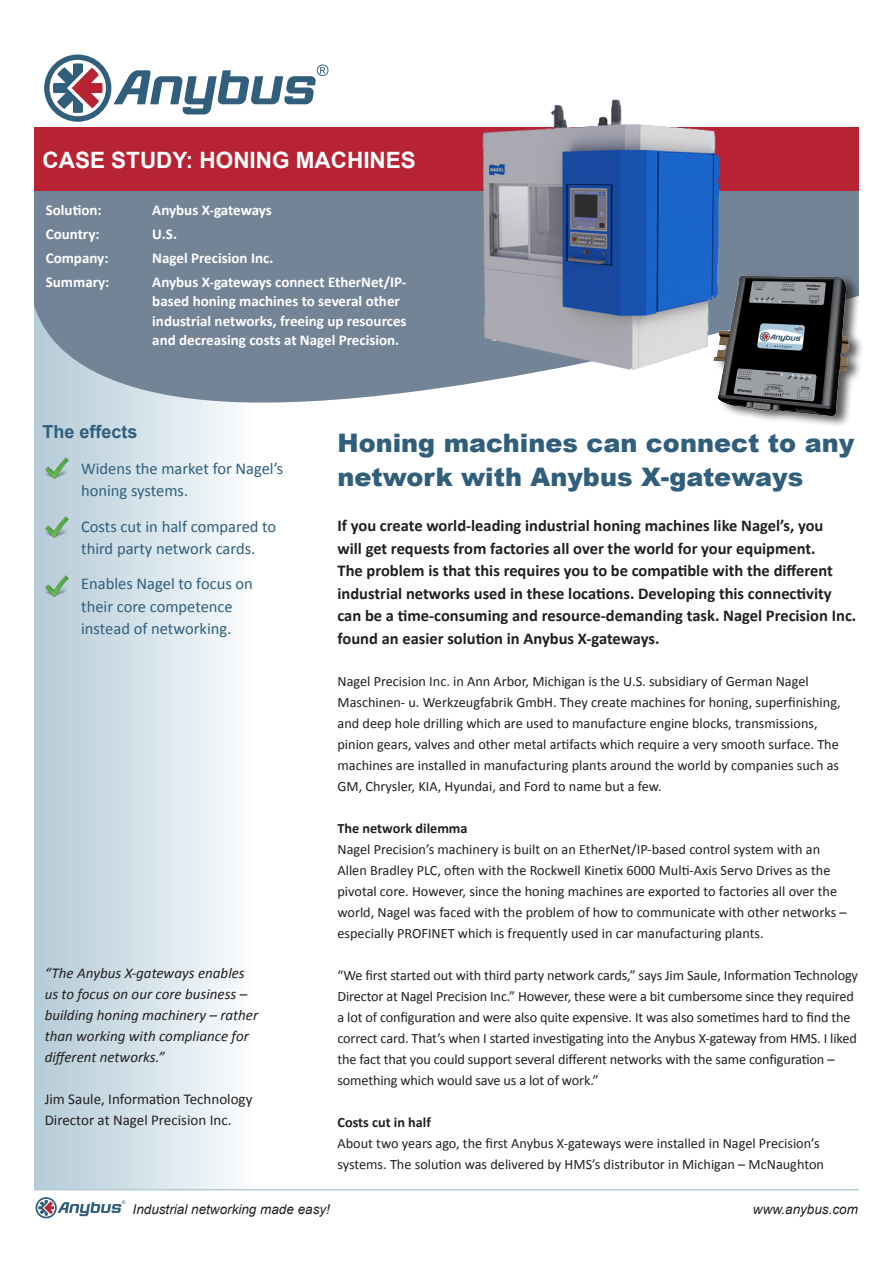
<style>
.page{position:relative;width:893px;height:1263px;background:#fff}
.page>*{position:absolute;margin:0;border:0;box-sizing:border-box;transform-origin:0 0}
.t1{font:900 25.5px/34.5px "Arial";color:#305e7b}
.t2{font:700 22.5px "Arial";color:#fff}
.t3{font:700 18px "Arial";color:#305e7b}
.t4{font:700 16.5px/22.5px "Calibri";color:#231f20}
.t5{font:16.5px/22.5px "Calibri";color:#305e7b}
.t6{font:700 15px/19.5px "Calibri";color:#fff}
.t7{font:italic 15px/21px "Calibri";color:#231f20}
.t8{font:15px/21px "Calibri";color:#231f20}
.t9{font:14.25px/21px "Calibri";color:#231f20}
.t10{font:700 14.25px "Calibri";color:#231f20}
.t11{font:italic 13.5px "Arial";color:#231f20}
</style>
<div class="page">
<div style="left:34px;top:128px;width:825px;height:126px;background:#b72332"></div>
<div style="left:34px;top:289px;width:221px;height:900px;background:linear-gradient(to right,#b3cad7,#fbfdfe)"></div>
<svg style="left:34px;top:289px;width:445px;height:120px;background:#8696a6"></svg>
<div style="left:34px;top:191px;width:825px;height:98px;background:#748497"></div>
<svg style="left:36px;top:1197px;width:21px;height:21px"></svg>
<svg style="left:37px;top:1199px;width:18px;height:18px"></svg>
<svg style="left:38px;top:1200px;width:87px;height:16px"></svg>
<hr style="left:34px;top:1189px;width:825px;height:1px;background:#b5ccd8">
<div style="left:44px;top:55px;width:67px;height:67px;background:#305e7b;border-radius:50%"></div>
<div style="left:50px;top:60px;width:56px;height:56px;background:#fff;border-radius:50%"></div>
<svg style="left:53px;top:63px;width:50px;height:50px"></svg>
<svg style="left:113px;top:64px;width:215px;height:51px"></svg>
<img style="left:43px;top:457px;width:27px;height:22px">
<img style="left:43px;top:516px;width:27px;height:22px">
<img style="left:43px;top:575px;width:27px;height:22px">
<img style="left:717px;top:276px;width:145px;height:148px">
<img style="left:446px;top:99px;width:315px;height:283px">
<p class="t2" style="left:43px;top:145px;width:375px">CASE STUDY: HONING MACHINES</p>
<p class="t6" style="left:46px;top:200px;width:57px">Solution:</p>
<p class="t6" style="left:152px;top:200px;width:121px">Anybus X-gateways</p>
<p class="t6" style="left:46px;top:224px;width:55px">Country:</p>
<p class="t6" style="left:152px;top:224px;width:26px">U.S.</p>
<p class="t6" style="left:46px;top:248px;width:64px">Company:</p>
<p class="t6" style="left:152px;top:248px;width:123px">Nagel Precision Inc.</p>
<p class="t6" style="left:46px;top:272px;width:65px">Summary:</p>
<p class="t6" style="left:152px;top:272px;width:256px">Anybus X-gateways connect EtherNet/IP&shy;based honing machines to several other industrial networks, freeing up resources and decreasing costs at Nagel Precision.</p>
<p class="t3" style="left:43px;top:420px;width:97px">The effects</p>
<p class="t5" style="left:81px;top:457px;width:204px">Widens the market for Nagel’s honing systems.</p>
<p class="t5" style="left:81px;top:515px;width:197px">Costs cut in half compared to third party network cards.</p>
<p class="t5" style="left:81px;top:573px;width:173px">Enables Nagel to focus on their core competence instead of networking.</p>
<p class="t7" style="left:45px;top:961px;width:215px">“The Anybus X-gateways enables us to focus on our core business – building honing machinery – rather than working with compliance for different networks.”</p>
<p class="t8" style="left:45px;top:1088px;width:209px">Jim Saule, Information Technology<br>Director at Nagel Precision Inc.</p>
<p class="t1" style="left:337px;top:425px;width:518px">Honing machines can connect to any network with Anybus X-gateways</p>
<p class="t4" style="left:337px;top:515px;width:520px">If you create world-leading industrial honing machines like Nagel’s, you<br>will get requests from factories all over the world for your equipment.<br>The problem is that this requires you to be compatible with the different industrial networks used in these locations. Developing this connectivity can be a time-consuming and resource-demanding task. Nagel Precision Inc. found an easier solution in Anybus X-gateways.</p>
<p class="t9" style="left:337px;top:671px;width:505px">Nagel Precision Inc. in Ann Arbor, Michigan is the U.S. subsidiary of German Nagel Maschinen- u. Werkzeugfabrik GmbH. They create machines for honing, superfinishing, and deep hole drilling which are used to manufacture engine blocks, transmissions, pinion gears, valves and other metal artifacts which require a very smooth surface. The machines are installed in manufacturing plants around the world by companies such as GM, Chrysler, KIA, Hyundai, and Ford to name but a few.</p>
<p class="t10" style="left:337px;top:819px;width:132px">The network dilemma</p>
<p class="t9" style="left:337px;top:839px;width:511px">Nagel Precision’s machinery is built on an EtherNet/IP-based control system with an Allen Bradley PLC, often with the Rockwell Kinetix 6000 Multi-Axis Servo Drives as the pivotal core. However, since the honing machines are exported to factories all over the world, Nagel was faced with the problem of how to communicate with other networks – especially PROFINET which is frequently used in car manufacturing plants.</p>
<p class="t9" style="left:337px;top:965px;width:522px">“We first started out with third party network cards,” says Jim Saule, Information Technology Director at Nagel Precision Inc.” However, these were a bit cumbersome since they required a lot of configuration and were also quite expensive. It was also sometimes hard to find the correct card. That’s when I started investigating into the Anybus X-gateway from HMS. I liked the fact that you could support several different networks with the same configuration – something which would save us a lot of work.”</p>
<p class="t10" style="left:337px;top:1113px;width:95px">Costs cut in half</p>
<p class="t9" style="left:337px;top:1133px;width:488px">About two years ago, the first Anybus X-gateways were installed in Nagel Precision’s systems. The solution was delivered by HMS’s distributor in Michigan – McNaughton</p>
<p class="t11" style="left:133px;top:1200px;width:199px">Industrial networking made easy!</p>
<p class="t11" style="left:753px;top:1200px;width:107px">www.anybus.com</p>
</div>
